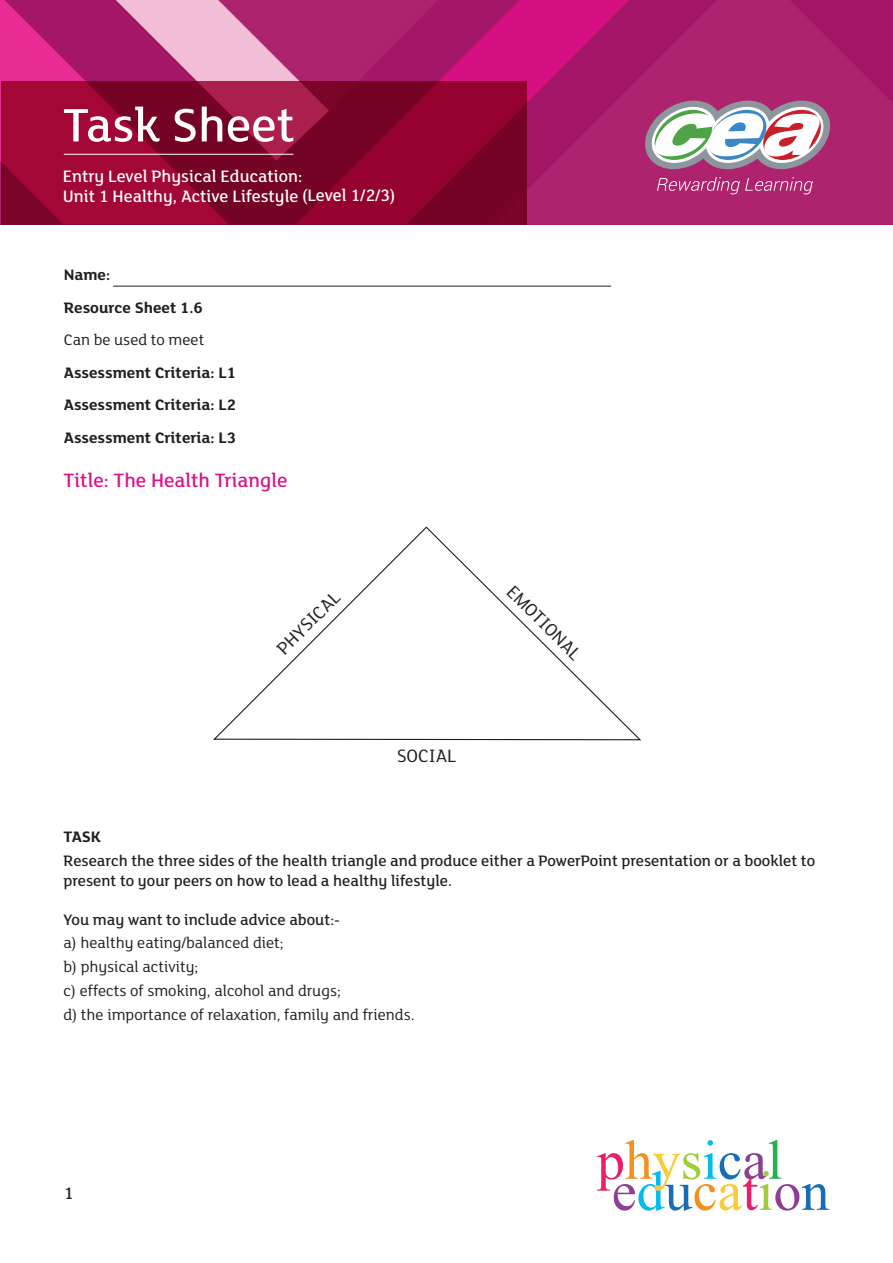
<style>
.page{position:relative;width:893px;height:1263px;background:#fff}
.page>*{position:absolute;margin:0;border:0;box-sizing:border-box;transform-origin:0 0}
.t1{font:500 51px "FS Lola";color:#fff}
.Title_Heading{font:500 21px "FS Lola";color:#dc108a}
.Body{font:19.5px "FS Lola";color:#231f20}
.t2{font:500 18px/19.5px "FS Lola";color:#fff}
.t3{font:500 18px "FS Lola";color:#231f20}
.tabs_regular{font:16.5px "FS Lola";color:#231f20}
.Instruction{font:500 16.5px/19.5px "FS Lola";color:#231f20}
.Heading_2{font:700 16.5px "FS Lola";color:#231f20}
.Tabs_Medium{font:500 16.5px "FS Lola";color:#231f20}
.Tabs_Medium-2{font:700 16.5px "FS Lola";color:#231f20}
</style>
<div class="page">
<svg style="left:663px;top:0;width:230px;height:224px;background:#ac206c"></svg>
<svg style="left:0;top:0;width:82px;height:137px;background:#c9227f"></svg>
<svg style="left:471px;top:0;width:192px;height:224px;background:#b4196f"></svg>
<svg style="left:82px;top:0;width:389px;height:81px;background:#bd4686"></svg>
<svg style="left:1px;top:81px;width:525px;height:143px;background:#8c062f"></svg>
<svg style="left:657px;top:177px;width:156px;height:17px;background:#ba4584"></svg>
<svg style="left:645px;top:101px;width:185px;height:69px"></svg>
<hr style="left:64px;top:154px;width:229px;height:1px;background:#fff">
<svg style="left:597px;top:1140px;width:232px;height:70px"></svg>
<svg style="left:213px;top:526px;width:429px;height:215px"></svg>
<hr style="left:113px;top:286px;width:498px;height:1px;background:#231f20">
<h1 class="t1" style="left:63px;top:92px;width:234px">Task Sheet</h1>
<p class="t2" style="left:63px;top:166px;width:334px">Entry Level Physical Education:<br>Unit 1 Healthy, Active Lifestyle (Level 1/2/3)</p>
<p class="Heading_2" style="left:64px;top:264px;width:48px">Name:</p>
<p class="Heading_2" style="left:64px;top:296px;width:141px">Resource Sheet 1.6</p>
<p class="tabs_regular" style="left:64px;top:329px;width:142px">Can be used to meet</p>
<p class="Heading_2" style="left:64px;top:361px;width:174px">Assessment Criteria: L1</p>
<p class="Heading_2" style="left:64px;top:393px;width:174px">Assessment Criteria: L2</p>
<p class="Heading_2" style="left:64px;top:426px;width:174px">Assessment Criteria: L3</p>
<p class="Title_Heading" style="left:64px;top:467px;width:226px">Title: The Health Triangle</p>
<p class="Body" style="left:271px;top:642px;width:82px;rotate:-45deg">PHYSICAL</p>
<p class="Body" style="left:519px;top:579px;width:99px;rotate:45deg">EMOTIONAL</p>
<p class="Body" style="left:397px;top:743px;width:61px">SOCIAL</p>
<p class="Tabs_Medium-2" style="left:64px;top:826px;width:39px">TASK</p>
<p class="Instruction" style="left:64px;top:850px;width:753px">Research the three sides of the health triangle and produce either a PowerPoint presentation or a booklet to present to your peers on how to lead a healthy lifestyle.</p>
<p class="Tabs_Medium" style="left:64px;top:909px;width:278px">You may want to include advice about:-</p>
<p class="tabs_regular" style="left:64px;top:932px;width:222px">a) healthy eating/balanced diet;</p>
<p class="tabs_regular" style="left:64px;top:956px;width:136px">b) physical activity;</p>
<p class="tabs_regular" style="left:64px;top:980px;width:279px">c) effects of smoking, alcohol and drugs;</p>
<p class="tabs_regular" style="left:64px;top:1003px;width:352px">d) the importance of relaxation, family and friends.</p>
<p class="t3" style="left:64px;top:1182px;width:11px">1</p>
</div>
